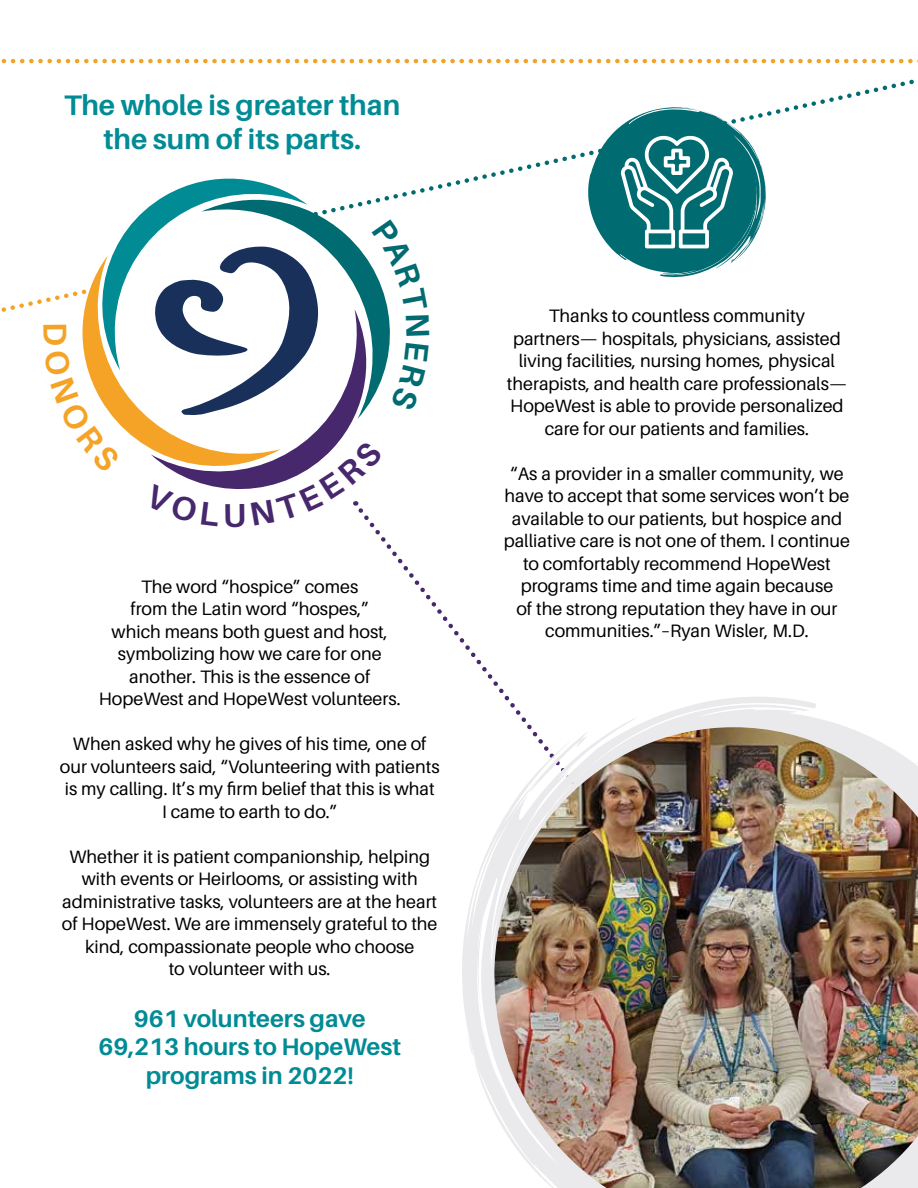
<style>
.page{position:relative;width:918px;height:1188px;background:#fff}
.page>*{position:absolute;margin:0;border:0;box-sizing:border-box;transform-origin:0 0}
.t1{font:700 28.2px/33.9px "Aileron";color:#008b95;text-align:center}
.t2{font:700 24px/28.8px "Aileron";color:#008b95;text-align:center}
.t3{font:18px/22.5px "Aileron";color:#000;text-align:center}
</style>
<div class="page">
<svg style="left:1px;top:59px;width:917px;height:4px"></svg>
<svg style="left:405px;top:79px;width:509px;height:118px"></svg>
<svg style="left:112px;top:178px;width:170px;height:77px"></svg>
<svg style="left:91px;top:255px;width:53px;height:190px"></svg>
<svg style="left:201px;top:190px;width:204px;height:24px"></svg>
<svg style="left:504px;top:695px;width:313px;height:32px"></svg>
<svg style="left:467px;top:837px;width:27px;height:274px"></svg>
<img style="left:494px;top:727px;width:424px;height:461px">
<svg style="left:582px;top:103px;width:184px;height:175px"></svg>
<svg style="left:144px;top:214px;width:246px;height:313px"></svg>
<svg style="left:1px;top:286px;width:120px;height:159px"></svg>
<h1 class="t1" style="left:64px;top:88px;width:338px">The whole is greater than the sum of its parts.</h1>
<p class="t3" style="left:99px;top:575px;width:303px">The word “hospice” comes<br>from the Latin word “hospes,”<br>which means both guest and host, symbolizing how we care for one another. This is the essence of<br>HopeWest and HopeWest volunteers.</p>
<p class="t3" style="left:60px;top:733px;width:381px">When asked why he gives of his time, one of our volunteers said, “Volunteering with patients is my calling. It’s my firm belief that this is what<br>I came to earth to do.”</p>
<p class="t3" style="left:62px;top:845px;width:377px">Whether it is patient companionship, helping with events or Heirlooms, or assisting with administrative tasks, volunteers are at the heart of HopeWest. We are immensely grateful to the kind, compassionate people who choose<br>to volunteer with us.</p>
<h2 class="t2" style="left:98px;top:1004px;width:304px">961 volunteers gave<br>69,213 hours to HopeWest programs in 2022!</h2>
<p class="t3" style="left:507px;top:305px;width:342px">Thanks to countless community partners— hospitals, physicians, assisted living facilities, nursing homes, physical therapists, and health care professionals— HopeWest is able to provide personalized care for our patients and families.</p>
<p class="t3" style="left:504px;top:462px;width:348px">“As a provider in a smaller community, we have to accept that some services won’t be available to our patients, but hospice and palliative care is not one of them. I continue to comfortably recommend HopeWest programs time and time again because<br>of the strong reputation they have in our communities.”–Ryan Wisler, M.D.</p>
</div>
